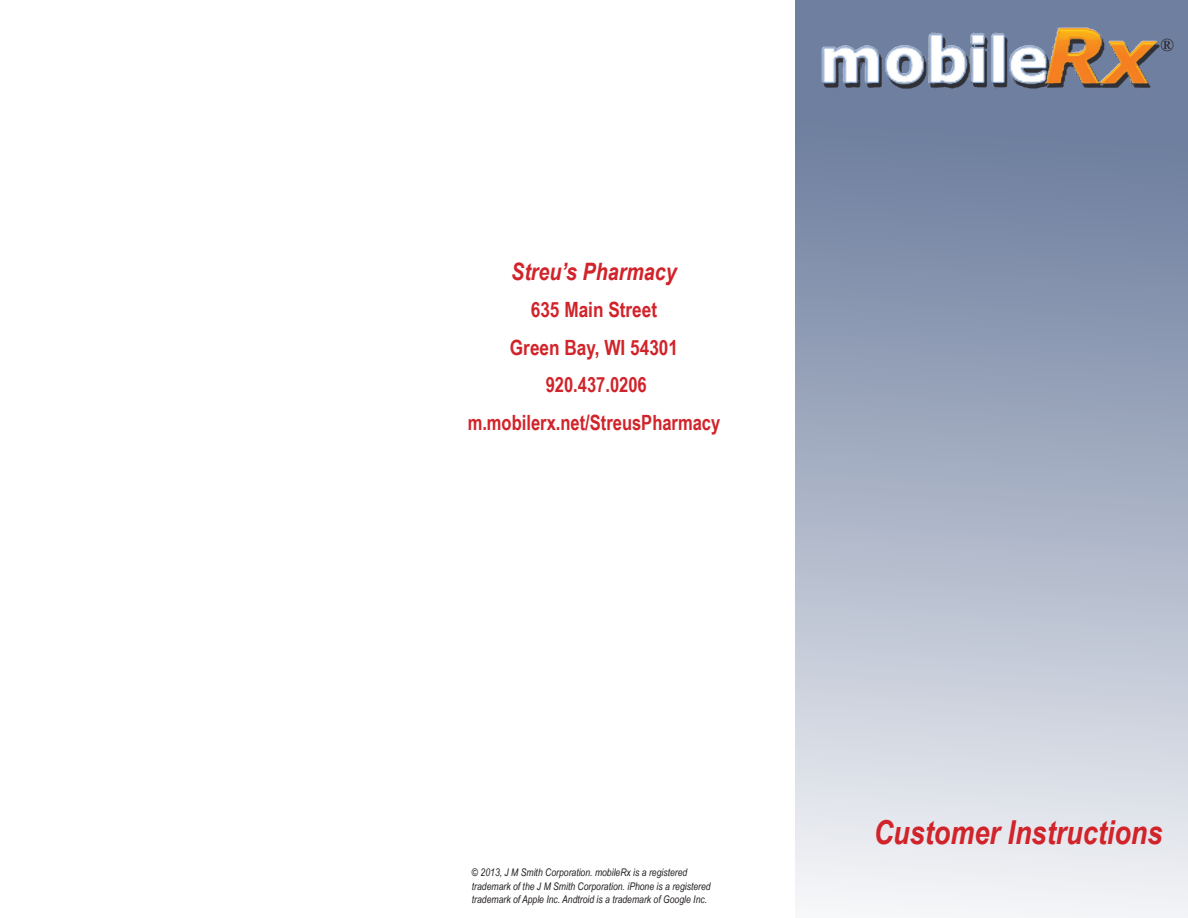
<style>
.page{position:relative;width:1188px;height:918px;background:#fff}
.page>*{position:absolute;margin:0;border:0;box-sizing:border-box;transform-origin:0 0}
.t1{font:italic 700 33px "Arial Narrow";color:#d1232a}
.t2{font:italic 700 24px "Arial Narrow";color:#d1232a}
.t3{font:700 21px "Arial Narrow";color:#d1232a;scale:.96 1}
.t4{font:700 21px "Arial Narrow";color:#d1232a}
.t5{font:18px "Times New Roman";color:#231f20}
.t6{font:italic 10.5px/13.5px "Arial Narrow";color:#231f20}
</style>
<div class="page">
<div style="left:796px;top:0;width:392px;height:918px;background:linear-gradient(to bottom,#5c6e92,#eff1f4)"></div>
<img style="left:821px;top:26px;width:341px;height:72px">
<p class="t2" style="left:511px;top:253px;width:167px">Streu’s Pharmacy</p>
<p class="t4" style="left:531px;top:294px;width:128px">635 Main Street</p>
<p class="t4" style="left:510px;top:331px;width:170px">Green Bay, WI 54301</p>
<p class="t3" style="left:546px;top:369px;width:107px">920.437.0206</p>
<p class="t3" style="left:468px;top:406px;width:265px">m.mobilerx.net/StreusPharmacy</p>
<p class="t6" style="left:472px;top:866px;width:240px">© 2013, J M Smith Corporation. mobileRx is a registered trademark of the J M Smith Corporation. iPhone is a registered trademark of Apple Inc. Andtroid is a trademark of Google Inc.</p>
<p class="t5" style="left:1160px;top:32px;width:15px">®</p>
<p class="t1" style="left:874px;top:807px;width:290px">Customer Instructions</p>
</div>
